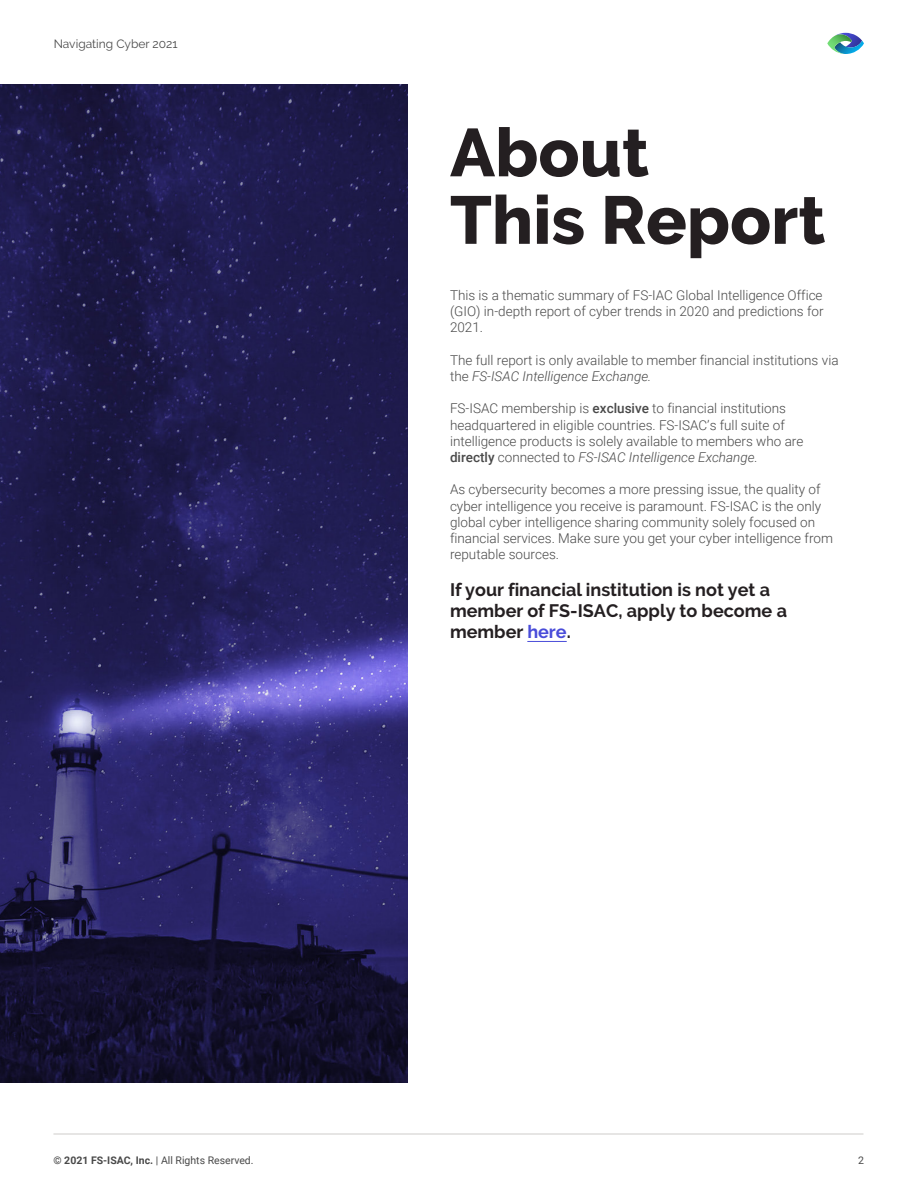
<style>
.page{position:relative;width:918px;height:1188px;background:#fff}
.page>*{position:absolute;margin:0;border:0;box-sizing:border-box;transform-origin:0 0}
.t1{font:800 67.5px/67.5px "Raleway";color:#241f21}
.t2{font:700 18px/21px "Raleway";color:#241f21}
.t3{font:300 13.5px/16.2px "Roboto";color:#494949}
.t4{font:12px "Raleway";color:#494949}
.t5{font:10.5px "Roboto";color:#494949}
.s1{font-style:italic}
.s2{font-weight:500}
.s3{color:#494cd9}
.s4{font-weight:700}
</style>
<div class="page">
<hr style="left:53px;top:1134px;width:810px;height:1px;background:#ceccca">
<img style="left:0;top:84px;width:407px;height:999px">
<svg style="left:827px;top:33px;width:37px;height:21px"></svg>
<hr style="left:527px;top:641px;width:40px;height:1px;background:#494cd9">
<p class="t4" style="left:54px;top:37px;width:125px">Navigating Cyber 2021</p>
<p class="t1" style="left:450px;top:119px;width:377px">About<br>This Report</p>
<p class="t3" style="left:450px;top:287px;width:375px;text-align:justify">This is a thematic summary of FS-IAC Global Intelligence Office (GIO) in-depth report of cyber trends in 2020 and predictions for 2021.</p>
<p class="t3" style="left:450px;top:351px;width:390px">The full report is only available to member financial institutions via the <span class="s1">FS-ISAC Intelligence Exchange.</span></p>
<p class="t3" style="left:450px;top:400px;width:355px">FS-ISAC membership is <span class="s2">exclusive</span> to financial institutions headquartered in eligible countries. FS-ISAC’s full suite of intelligence products is solely available to members who are <span class="s2">directly</span> connected to <span class="s1">FS-ISAC Intelligence Exchange.</span></p>
<p class="t3" style="left:450px;top:481px;width:385px">As cybersecurity becomes a more pressing issue, the quality of cyber intelligence you receive is paramount. FS-ISAC is the only global cyber intelligence sharing community solely focused on financial services. Make sure you get your cyber intelligence from reputable sources.</p>
<p class="t2" style="left:450px;top:580px;width:339px">If your financial institution is not yet a member of FS-ISAC, apply to become a member <span class="s3">here</span>.</p>
<p class="t5" style="left:53px;top:1153px;width:202px"><span class="s4">© 2021 FS-ISAC, Inc.</span> | All Rights Reserved.</p>
<p class="t5" style="left:858px;top:1153px;width:7px">2</p>
</div>
